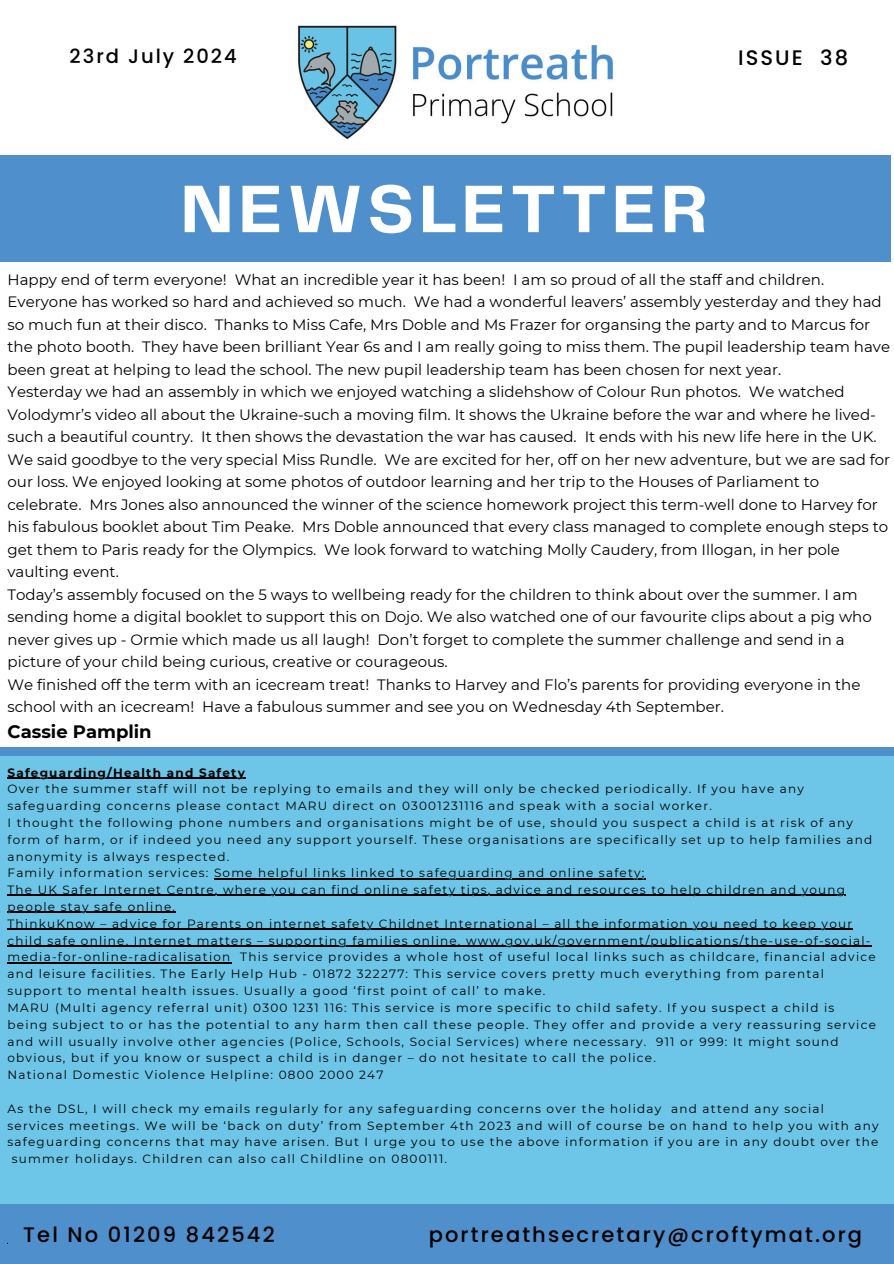
<style>
.page{position:relative;width:894px;height:1264px;background:#fff}
.page>*{position:absolute;margin:0;border:0;box-sizing:border-box;transform-origin:0 0}
.t1{font:700 69.75px "Telegraf";letter-spacing:.07em;color:#fff}
.t2{font:500 21px "Poppins";letter-spacing:.1em;color:#000}
.t3{font:500 19.5px "Poppins";letter-spacing:.1em;color:#000}
.t4{font:700 18px "Montserrat";color:#000}
.t5{font:15px/22.5px "Montserrat";color:#000}
.t6{font:12px/16.8px "Montserrat";letter-spacing:.1em;color:#000}
.s1{font-weight:700}
</style>
<div class="page">
<div style="left:0;top:155px;width:890px;height:106px;background:#4e8fcc"></div>
<div style="left:0;top:1204px;width:893px;height:59px;background:#4e8fcc"></div>
<img style="left:297px;top:25px;width:317px;height:115px">
<div style="left:0;top:747px;width:893px;height:18px;background:#4e8fcc"></div>
<div style="left:0;top:756px;width:893px;height:448px;background:#6dc6e7"></div>
<hr style="left:8px;top:777px;width:238px;height:1px;background:#000">
<hr style="left:214px;top:878px;width:431px;height:1px;background:#000">
<hr style="left:8px;top:894px;width:838px;height:2px;background:#000">
<hr style="left:8px;top:911px;width:168px;height:1px;background:#000">
<hr style="left:8px;top:928px;width:845px;height:1px;background:#000">
<hr style="left:8px;top:945px;width:863px;height:1px;background:#000">
<hr style="left:8px;top:962px;width:223px;height:1px;background:#000">
<h5 class="t3" style="left:70px;top:42px;width:169px">23rd July 2024</h5>
<h2 class="t2" style="left:737px;top:43px;width:112px">ISSUE 38</h2>
<h1 class="t1" style="left:180px;top:179px;width:528px">NEWSLETTER</h1>
<p class="t5" style="left:8px;top:268px;width:884px">Happy end of term everyone! What an incredible year it has been! I am so proud of all the staff and children.<br>Everyone has worked so hard and achieved so much. We had a wonderful leavers’ assembly yesterday and they had so much fun at their disco. Thanks to Miss Cafe, Mrs Doble and Ms Frazer for organsing the party and to Marcus for the photo booth. They have been brilliant Year 6s and I am really going to miss them. The pupil leadership team have been great at helping to lead the school. The new pupil leadership team has been chosen for next year.<br>Yesterday we had an assembly in which we enjoyed watching a slidehshow of Colour Run photos. We watched Volodymr’s video all about the Ukraine-such a moving film. It shows the Ukraine before the war and where he lived&shy;such a beautiful country. It then shows the devastation the war has caused. It ends with his new life here in the UK.<br>We said goodbye to the very special Miss Rundle. We are excited for her, off on her new adventure, but we are sad for our loss. We enjoyed looking at some photos of outdoor learning and her trip to the Houses of Parliament to celebrate. Mrs Jones also announced the winner of the science homework project this term-well done to Harvey for his fabulous booklet about Tim Peake. Mrs Doble announced that every class managed to complete enough steps to get them to Paris ready for the Olympics. We look forward to watching Molly Caudery, from Illogan, in her pole vaulting event.<br>Today’s assembly focused on the 5 ways to wellbeing ready for the children to think about over the summer. I am sending home a digital booklet to support this on Dojo. We also watched one of our favourite clips about a pig who never gives up - Ormie which made us all laugh! Don’t forget to complete the summer challenge and send in a picture of your child being curious, creative or courageous.<br>We finished off the term with an icecream treat! Thanks to Harvey and Flo’s parents for providing everyone in the school with an icecream! Have a fabulous summer and see you on Wednesday 4th September.</p>
<p class="t4" style="left:8px;top:720px;width:146px">Cassie Pamplin</p>
<p class="t6" style="left:8px;top:764px;width:865px"><span class="s1">Safeguarding/Health and Safety<br></span>Over the summer staff will not be replying to emails and they will only be checked periodically. If you have any safeguarding concerns please contact MARU direct on 03001231116 and speak with a social worker.<br>I thought the following phone numbers and organisations might be of use, should you suspect a child is at risk of any form of harm, or if indeed you need any support yourself. These organisations are specifically set up to help families and anonymity is always respected.<br>Family information services:</p>
<h3 class="t6" style="left:214px;top:864px;width:432px">Some helpful links linked to safeguarding and online safety;</h3>
<h3 class="t6" style="left:8px;top:881px;width:869px">The UK Safer Internet Centre, where you can find online safety tips, advice and resources to help children and young people stay safe online.<br>ThinkuKnow – advice for Parents on internet safety Childnet International – all the information you need to keep your child safe online. Internet matters – supporting families online. www.gov.uk/government/publications/the-use-of-social&shy;media-for-online-radicalisation This service provides a whole host of useful local links such as childcare, financial advice and leisure facilities. The Early Help Hub - 01872 322277: This service covers pretty much everything from parental support to mental health issues. Usually a good ‘first point of call’ to make.<br>MARU (Multi agency referral unit) 0300 1231 116: This service is more specific to child safety. If you suspect a child is being subject to or has the potential to any harm then call these people. They offer and provide a very reassuring service and will usually involve other agencies (Police, Schools, Social Services) where necessary. 911 or 999: It might sound obvious, but if you know or suspect a child is in danger – do not hesitate to call the police.<br>National Domestic Violence Helpline: 0800 2000 247</h3>
<p class="t6" style="left:8px;top:1099px;width:817px">As the DSL, I will check my emails regularly for any safeguarding concerns over the holiday and attend any social</p>
<p class="t6" style="left:8px;top:1116px;width:872px">services meetings. We will be ‘back on duty’ from September 4th 2023 and will of course be on hand to help you with any</p>
<p class="t6" style="left:8px;top:1133px;width:872px">safeguarding concerns that may have arisen. But I urge you to use the above information if you are in any doubt over the</p>
<p class="t6" style="left:12px;top:1150px;width:436px">summer holidays. Children can also call Childline on 0800111.</p>
<h5 class="t2" style="left:23px;top:1219px;width:253px">Tel No 01209 842542</h5>
<h4 class="t2" style="left:428px;top:1219px;width:435px">portreathsecretary@croftymat.org</h4>
</div>
